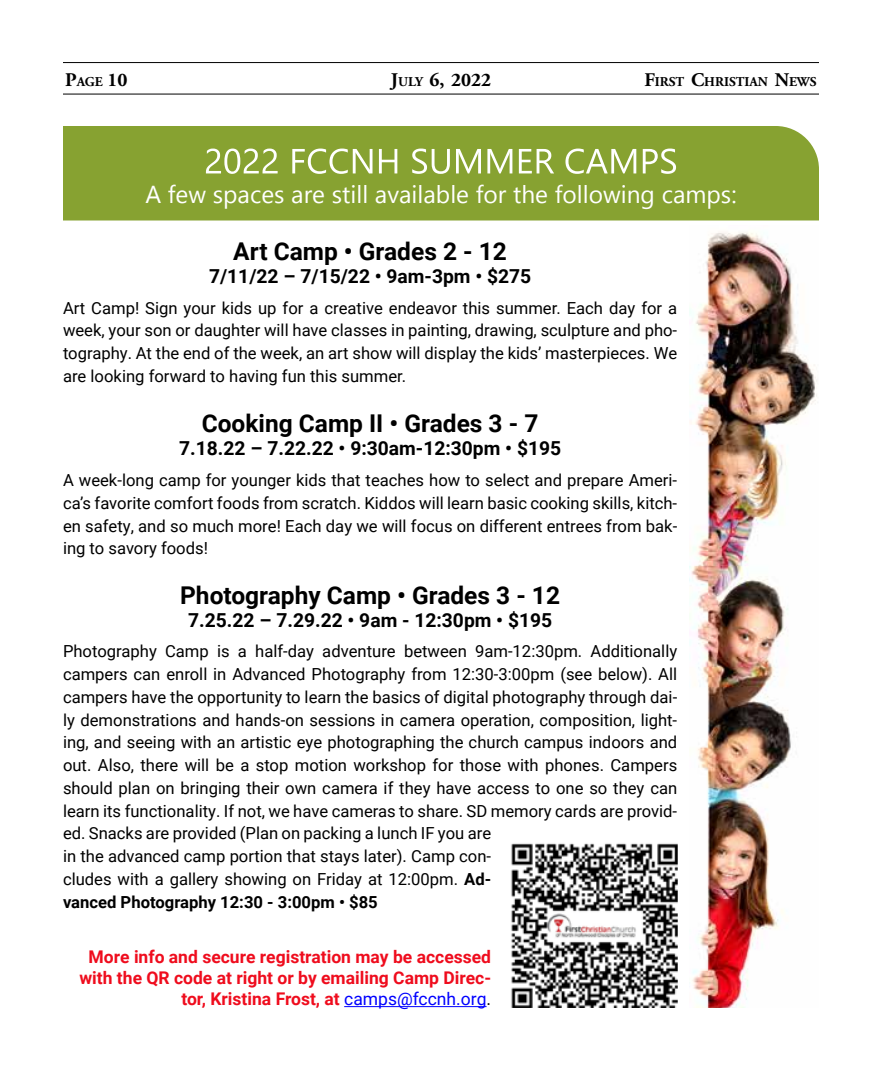
<style>
.page{position:relative;width:882px;height:1071px;background:#fff}
.page>*{position:absolute;margin:0;border:0;box-sizing:border-box;transform-origin:0 0}
.t1{font:700 24.5px "Roboto";color:#000}
.t2{font:24.5px "Gadugi";color:#fff}
.t3{font:700 19.25px "Roboto";color:#000}
.t4{font:700 19.25px "Adobe Garamond Pro";color:#000}
.t5{font:700 17.5px/21px "Roboto";color:#ef0c1d;text-align:right}
.t6{font:16.62px/22.8px "Roboto";color:#000;text-align:justify}
.t7{font:700 13.47px "Adobe Garamond Pro";color:#000}
.s1{font-size:13.47px}
.s2{font-size:19.25px}
.s3{font-weight:700}
.s4{font-weight:400;color:#00f}
.s5{font-weight:400;color:#000}
</style>
<div class="page">
<hr style="left:63px;top:94px;width:756px;height:1px;background:#000">
<hr style="left:63px;top:62px;width:756px;height:1px;background:#000">
<img style="left:690px;top:232px;width:127px;height:776px">
<hr style="left:344px;top:1006px;width:143px;height:1px;background:#00f">
<img style="left:511px;top:843px;width:166px;height:165px">
<div style="left:63px;top:126px;width:756px;height:94px;background:#87a231"></div>
<svg style="left:206px;top:149px;width:470px;height:25px"></svg>
<p class="t4" style="left:65px;top:68px;width:64px">P<span class="s1">AGE</span> 10</p>
<p class="t4" style="left:391px;top:68px;width:102px">J<span class="s1">ULY</span> 6, 2022</p>
<p class="t7" style="left:644px;top:73px;width:174px"><span class="s2">F</span>IRST <span class="s2">C</span>HRISTIAN <span class="s2">N</span>EWS</p>
<h1 class="t2" style="left:145px;top:180px;width:593px">A few spaces are still available for the following camps:</h1>
<h1 class="t1" style="left:233px;top:234px;width:275px">Art Camp • Grades 2 - 12</h1>
<p class="t3" style="left:209px;top:263px;width:324px">7/11/22 – 7/15/22 • 9am-3pm • $275</p>
<p class="t6" style="left:63px;top:296px;width:616px">Art Camp! Sign your kids up for a creative endeavor this summer. Each day for a week, your son or daughter will have classes in painting, drawing, sculpture and pho&shy;tography. At the end of the week, an art show will display the kids’ masterpieces. We are looking forward to having fun this summer.</p>
<h1 class="t1" style="left:202px;top:406px;width:338px">Cooking Camp II • Grades 3 - 7</h1>
<p class="t3" style="left:179px;top:435px;width:384px">7.18.22 – 7.22.22 • 9:30am-12:30pm • $195</p>
<p class="t6" style="left:63px;top:468px;width:616px">A week-long camp for younger kids that teaches how to select and prepare Ameri&shy;ca’s favorite comfort foods from scratch. Kiddos will learn basic cooking skills, kitch&shy;en safety, and so much more! Each day we will focus on different entrees from bak&shy;ing to savory foods!</p>
<h1 class="t1" style="left:180px;top:578px;width:381px">Photography Camp • Grades 3 - 12</h1>
<p class="t3" style="left:188px;top:606px;width:366px">7.25.22 – 7.29.22 • 9am - 12:30pm • $195</p>
<p class="t6" style="left:63px;top:639px;width:616px;text-align:left">Photography Camp is a half-day adventure between 9am-12:30pm. Additionally campers can enroll in Advanced Photography from 12:30-3:00pm (see below). All campers have the opportunity to learn the basics of digital photography through dai&shy;ly demonstrations and hands-on sessions in camera operation, composition, light&shy;ing, and seeing with an artistic eye photographing the church campus indoors and out. Also, there will be a stop motion workshop for those with phones. Campers should plan on bringing their own camera if they have access to one so they can learn its functionality. If not, we have cameras to share. SD memory cards are provid&shy;ed. Snacks are provided (Plan on packing a lunch IF you are<br>in the advanced camp portion that stays later). Camp con-<br>cludes with a gallery showing on Friday at 12:00pm. <span class="s3">Ad-<br>vanced Photography 12:30 - 3:00pm • $85</span></p>
<p class="t5" style="left:79px;top:946px;width:413px">More info and secure registration may be accessed with the QR code at right or by emailing Camp Direc&shy;tor, Kristina Frost, at <span class="s4">camps@fccnh.org</span><span class="s5">.</span></p>
</div>
